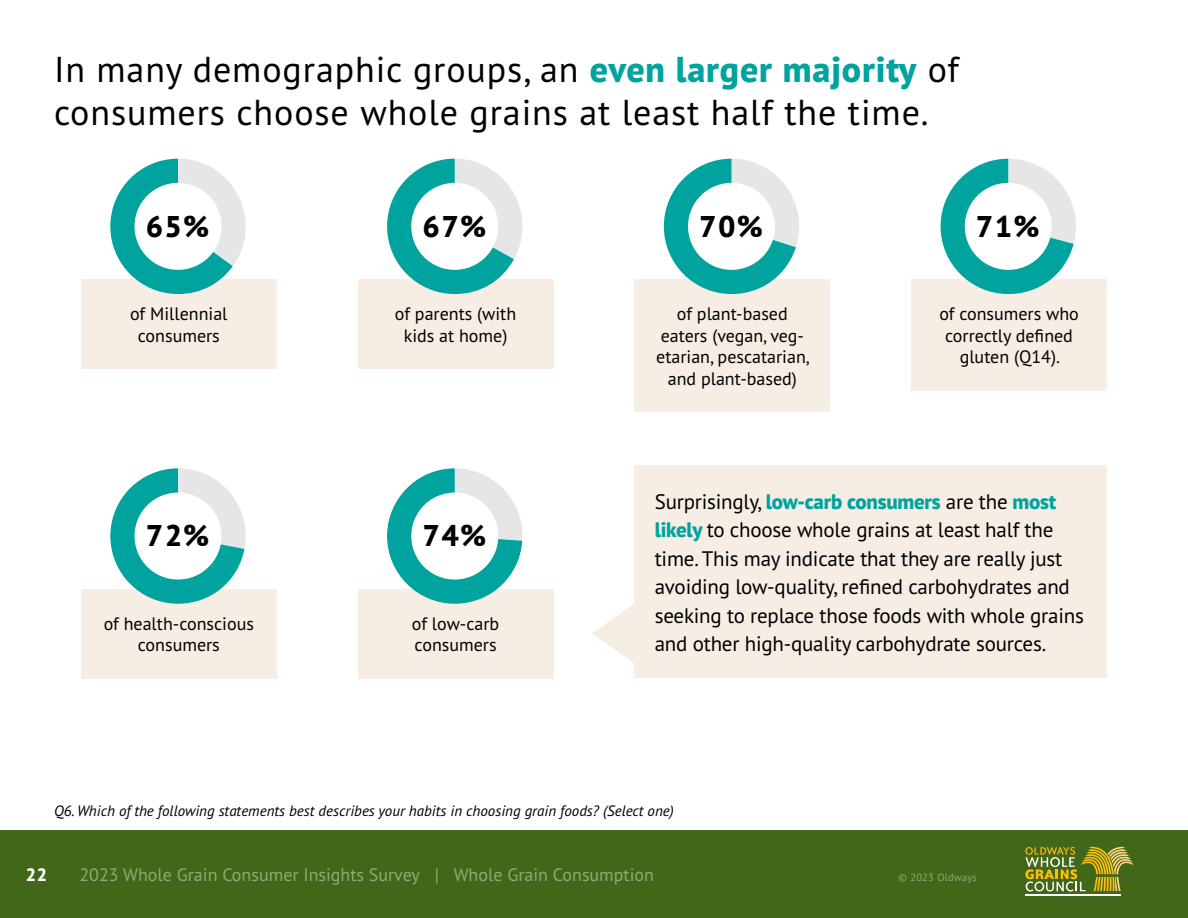
<style>
.page{position:relative;width:1188px;height:918px;background:#fff}
.page>*{position:absolute;margin:0;border:0;box-sizing:border-box;transform-origin:0 0}
.t1{font:36px/43.2px "PT Sans Pro";letter-spacing:.025em;color:#000}
.t2{font:800 30px "PT Sans Pro";letter-spacing:.025em;color:#000}
.Secondary_Text__14_p{font:21px/28.5px "PT Sans Pro";letter-spacing:-.01em;color:#000}
.Chart_Text{font:18px/21.6px "PT Sans Pro";color:#000;text-align:center}
.t3{font:18px "PT Sans Pro";color:#93a876}
.t4{font:800 18px "PT Sans Pro";color:#fff}
.Question_Text{font:italic 15px "PT Sans Pro";color:#000}
.t5{font:10.5px "PT Sans Pro";letter-spacing:.025em;color:#93a876}
.s1{font-weight:800;color:#00a39d}
</style>
<div class="page">
<div style="left:0;top:830px;width:1188px;height:88px;background:#436718"></div>
<hr style="left:1025px;top:894px;width:96px;height:1px;background:#fff">
<svg style="left:1025px;top:847px;width:109px;height:44px"></svg>
<svg style="left:592px;top:604px;width:42px;height:59px"></svg>
<div style="left:634px;top:466px;width:473px;height:212px;background:#f6ede4"></div>
<div style="left:81px;top:279px;width:196px;height:90px;background:#f6ede4"></div>
<svg style="left:110px;top:159px;width:136px;height:135px"></svg>
<div style="left:135px;top:183px;width:87px;height:87px;background:#fff;border-radius:50%"></div>
<div style="left:358px;top:279px;width:196px;height:90px;background:#f6ede4"></div>
<svg style="left:387px;top:159px;width:136px;height:135px"></svg>
<div style="left:411px;top:183px;width:87px;height:87px;background:#fff;border-radius:50%"></div>
<div style="left:634px;top:279px;width:196px;height:133px;background:#f6ede4"></div>
<svg style="left:664px;top:159px;width:135px;height:135px"></svg>
<div style="left:688px;top:183px;width:87px;height:87px;background:#fff;border-radius:50%"></div>
<div style="left:911px;top:279px;width:196px;height:111px;background:#f6ede4"></div>
<svg style="left:941px;top:159px;width:135px;height:135px"></svg>
<div style="left:965px;top:183px;width:87px;height:87px;background:#fff;border-radius:50%"></div>
<div style="left:81px;top:589px;width:196px;height:89px;background:#f6ede4"></div>
<div style="left:358px;top:589px;width:196px;height:89px;background:#f6ede4"></div>
<svg style="left:110px;top:468px;width:136px;height:136px"></svg>
<div style="left:135px;top:493px;width:87px;height:87px;background:#fff;border-radius:50%"></div>
<svg style="left:387px;top:468px;width:136px;height:136px"></svg>
<div style="left:411px;top:493px;width:87px;height:87px;background:#fff;border-radius:50%"></div>
<h1 class="t1" style="left:54px;top:47px;width:907px">In many demographic groups, an <span class="s1">even larger majority</span> of consumers choose whole grains at least half the time.</h1>
<p class="t2" style="left:145px;top:206px;width:66px">65%</p>
<p class="t2" style="left:422px;top:206px;width:66px">67%</p>
<p class="t2" style="left:699px;top:206px;width:66px">70%</p>
<p class="t2" style="left:976px;top:206px;width:66px">71%</p>
<p class="Chart_Text" style="left:130px;top:302px;width:99px">of Millennial consumers</p>
<p class="Chart_Text" style="left:395px;top:302px;width:123px">of parents (with kids at home)</p>
<p class="t2" style="left:145px;top:516px;width:66px">72%</p>
<p class="t2" style="left:422px;top:516px;width:66px">74%</p>
<p class="Chart_Text" style="left:104px;top:612px;width:152px">of health-conscious consumers</p>
<p class="Chart_Text" style="left:412px;top:612px;width:89px;text-align:left">of low-carb consumers</p>
<p class="Chart_Text" style="left:656px;top:302px;width:155px">of plant-based eaters (vegan, veg&shy;etarian, pescatarian, and plant-based)</p>
<p class="Chart_Text" style="left:939px;top:302px;width:141px">of consumers who correctly defined gluten (Q14).</p>
<p class="Secondary_Text__14_p" style="left:655px;top:487px;width:431px">Surprisingly, <span class="s1">low-carb consumers</span> are the <span class="s1">most likely</span> to choose whole grains at least half the time. This may indicate that they are really just avoiding low-quality, refined carbohydrates and seeking to replace those foods with whole grains and other high-quality carbohydrate sources.</p>
<p class="Question_Text" style="left:54px;top:801px;width:621px">Q6. Which of the following statements best describes your habits in choosing grain foods? (Select one)</p>
<p class="t4" style="left:26px;top:863px;width:23px">22</p>
<p class="t3" style="left:79px;top:863px;width:576px">2023 Whole Grain Consumer Insights Survey | Whole Grain Consumption</p>
<p class="t5" style="left:899px;top:871px;width:80px">© 2023 Oldways</p>
</div>
